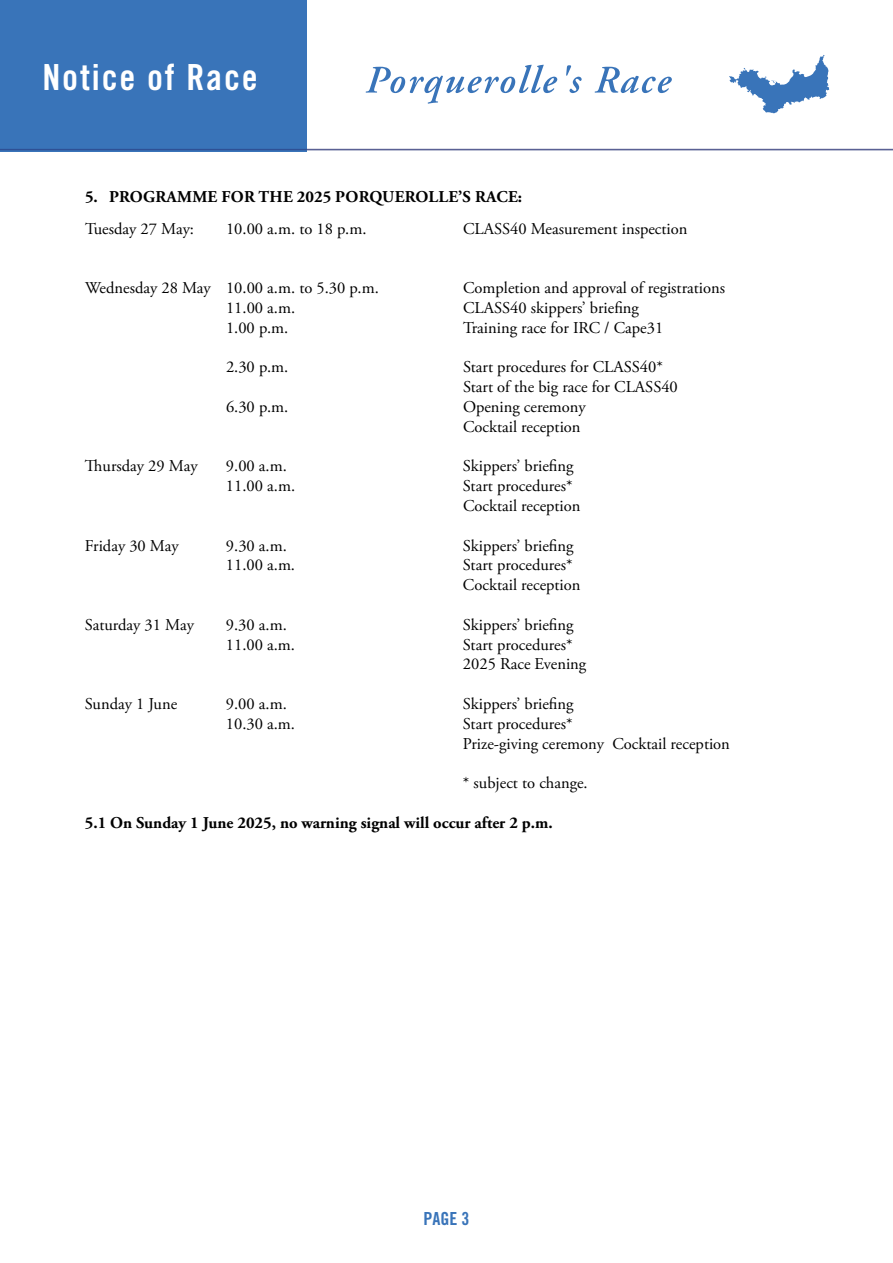
<style>
.page{position:relative;width:893px;height:1263px;background:#fff}
.page>*{position:absolute;margin:0;border:0;box-sizing:border-box;transform-origin:0 0}
.t1{font:36px "Trade Gothic LT Std Bd Cn 20";letter-spacing:.05em;color:#fff}
.t2{font:18px "Trade Gothic LT Std Bd Cn 20";color:#3974b9}
.t3{font:16.5px/19.8px "Adobe Garamond Pro";color:#000}
.t4{font:700 16.5px "Adobe Garamond Pro";color:#000}
</style>
<div class="page">
<svg style="left:366px;top:65px;width:191px;height:39px"></svg>
<svg style="left:566px;top:65px;width:16px;height:28px"></svg>
<svg style="left:595px;top:67px;width:77px;height:26px"></svg>
<div style="left:0;top:0;width:306px;height:152px;background:#3974b9"></div>
<hr style="left:0;top:149px;width:893px;height:1px;background:#232d71">
<svg style="left:729px;top:55px;width:100px;height:59px"></svg>
<h1 class="t1" style="left:43px;top:55px;width:217px">Notice of Race</h1>
<p class="t4" style="left:85px;top:187px;width:439px">5. PROGRAMME FOR THE 2025 PORQUEROLLE’S RACE:</p>
<p class="t3" style="left:85px;top:219px;width:110px">Tuesday 27 May:</p>
<p class="t3" style="left:226px;top:219px;width:142px">10.00 a.m. to 18 p.m.</p>
<p class="t3" style="left:463px;top:219px;width:226px">CLASS40 Measurement inspection</p>
<p class="t3" style="left:85px;top:278px;width:295px">Wednesday 28 May 10.00 a.m. to 5.30 p.m.</p>
<p class="t3" style="left:463px;top:278px;width:264px">Completion and approval of registrations</p>
<p class="t3" style="left:226px;top:298px;width:71px">11.00 a.m.</p>
<p class="t3" style="left:463px;top:298px;width:177px">CLASS40 skippers’ briefing</p>
<p class="t3" style="left:226px;top:318px;width:64px">1.00 p.m.</p>
<p class="t3" style="left:463px;top:318px;width:202px">Training race for IRC / Cape31</p>
<p class="t3" style="left:226px;top:358px;width:64px">2.30 p.m.</p>
<p class="t3" style="left:463px;top:358px;width:216px">Start procedures for CLASS40*<br>Start of the big race for CLASS40</p>
<p class="t3" style="left:226px;top:397px;width:64px">6.30 p.m.</p>
<p class="t3" style="left:463px;top:397px;width:124px">Opening ceremony<br>Cocktail reception</p>
<p class="t3" style="left:85px;top:457px;width:114px">Thursday 29 May</p>
<p class="t3" style="left:226px;top:457px;width:62px">9.00 a.m.</p>
<p class="t3" style="left:463px;top:457px;width:112px">Skippers’ briefing</p>
<p class="t3" style="left:226px;top:476px;width:71px">11.00 a.m.</p>
<p class="t3" style="left:463px;top:476px;width:119px">Start procedures*<br>Cocktail reception</p>
<p class="t3" style="left:85px;top:536px;width:95px">Friday 30 May</p>
<p class="t3" style="left:226px;top:536px;width:62px">9.30 a.m.</p>
<p class="t3" style="left:463px;top:536px;width:112px">Skippers’ briefing</p>
<p class="t3" style="left:226px;top:556px;width:71px">11.00 a.m.</p>
<p class="t3" style="left:463px;top:556px;width:119px">Start procedures*<br>Cocktail reception</p>
<p class="t3" style="left:85px;top:615px;width:111px">Saturday 31 May</p>
<p class="t3" style="left:226px;top:615px;width:62px">9.30 a.m.</p>
<p class="t3" style="left:463px;top:615px;width:112px">Skippers’ briefing</p>
<p class="t3" style="left:226px;top:635px;width:71px">11.00 a.m.</p>
<p class="t3" style="left:463px;top:635px;width:125px">Start procedures*<br>2025 Race Evening</p>
<p class="t3" style="left:85px;top:694px;width:94px">Sunday 1 June</p>
<p class="t3" style="left:226px;top:694px;width:62px">9.00 a.m.</p>
<p class="t3" style="left:463px;top:694px;width:112px">Skippers’ briefing</p>
<p class="t3" style="left:226px;top:714px;width:71px">10.30 a.m.</p>
<p class="t3" style="left:463px;top:714px;width:269px">Start procedures*<br>Prize-giving ceremony Cocktail reception</p>
<p class="t3" style="left:463px;top:773px;width:126px">* subject to change.</p>
<p class="t4" style="left:85px;top:813px;width:469px">5.1 On Sunday 1 June 2025, no warning signal will occur after 2 p.m.</p>
<p class="t2" style="left:423px;top:1207px;width:47px">PAGE 3</p>
</div>
